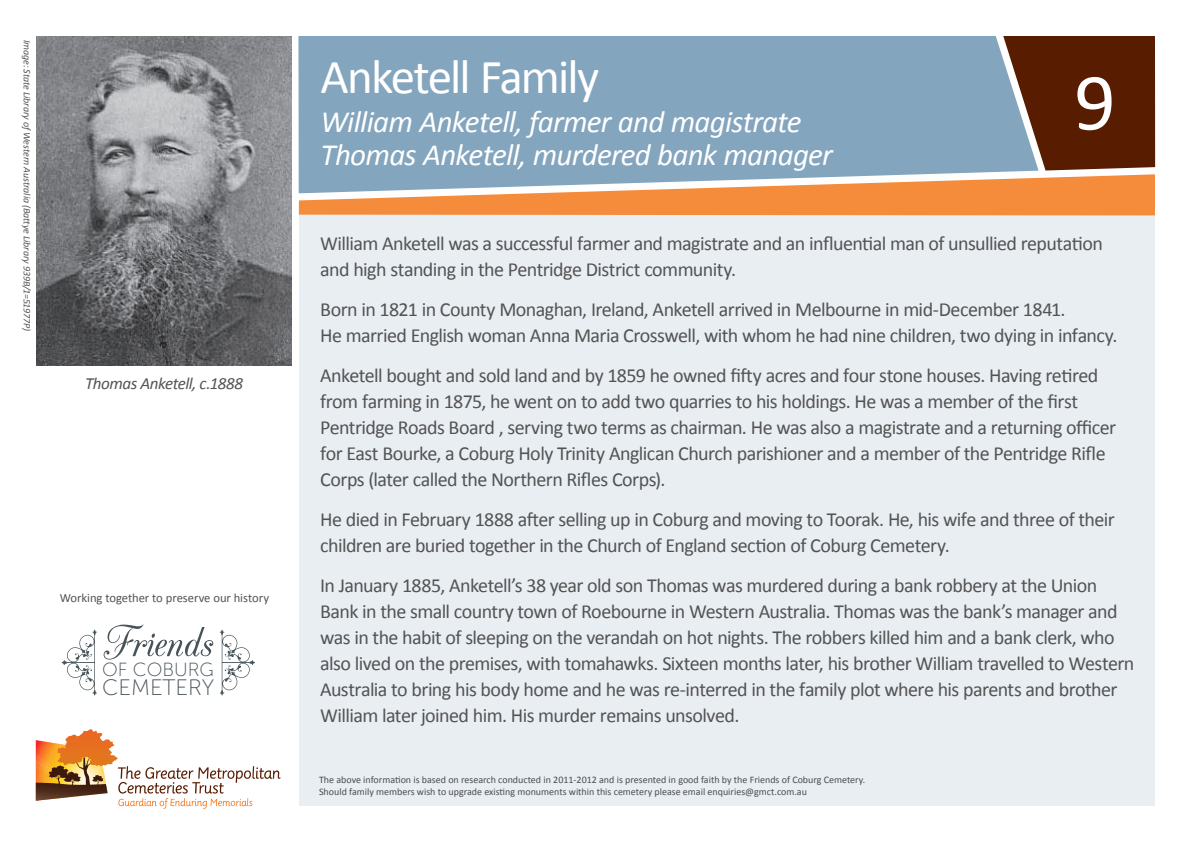
<style>
.page{position:relative;width:1191px;height:842px;background:#fff}
.page>*{position:absolute;margin:0;border:0;box-sizing:border-box;transform-origin:0 0}
.t1{font:82px "Calibri";color:#fff}
.t2{font:51.3px "CAC Champagne";letter-spacing:-.005em;color:#475359}
.t3{font:49px "Calibri";letter-spacing:-.04em;color:#fff}
.t4{font:italic 31px/33px "Calibri";letter-spacing:-.025em;color:#fff}
.t5{font:22.3px "Museo Sans 100";letter-spacing:-.005em;color:#475359}
.t6{font:20px/26px "Calibri";letter-spacing:-.03em;color:#535353}
.t7{font:19px "Museo Sans 100";color:#475359}
.t8{font:italic 17px "Calibri";letter-spacing:-.03em;color:#535353}
.t9{font:12.6px "Calibri";letter-spacing:-.005em;color:#535353}
.t10{font:10px/12px "Calibri";color:#4b4c4d}
.t11{font:italic 10px "Calibri";letter-spacing:-.01em;color:#535353}
</style>
<div class="page">
<div style="left:299px;top:201px;width:856px;height:605px;background:#e9eef3"></div>
<svg style="left:299px;top:36px;width:856px;height:179px;background:#969597"></svg>
<svg style="left:36px;top:729px;width:244px;height:80px"></svg>
<svg style="left:220px;top:629px;width:35px;height:67px"></svg>
<svg style="left:62px;top:629px;width:35px;height:67px"></svg>
<img style="left:36px;top:36px;width:255px;height:329px">
<p class="t11" style="left:34px;top:40px;width:293px;rotate:90deg">Image: State Library ofWestern Australia (Battye Library 939B/1=51977P)</p>
<p class="t8" style="left:85px;top:372px;width:160px">Thomas Anketell, c.1888</p>
<p class="t9" style="left:60px;top:590px;width:211px">Working together to preserve our history</p>
<h2 class="t2" style="left:103px;top:617px;width:111px">Friends</h2>
<p class="t7" style="left:102px;top:660px;width:113px">OF COBURG</p>
<p class="t5" style="left:102px;top:676px;width:113px">CEMETERY</p>
<h3 class="t3" style="left:320px;top:46px;width:280px">Anketell Family</h3>
<h3 class="t4" style="left:320px;top:104px;width:514px">William Anketell, farmer and magistrate<br>Thomas Anketell, murdered bank manager</h3>
<h1 class="t1" style="left:1074px;top:50px;width:43px">9</h1>
<p class="t6" style="left:320px;top:230px;width:784px">William Anketell was a successful farmer and magistrate and an influential man of unsullied reputation and high standing in the Pentridge District community.</p>
<p class="t6" style="left:320px;top:296px;width:799px">Born in 1821 in County Monaghan, Ireland, Anketell arrived in Melbourne in mid-December 1841.<br>He married English woman Anna Maria Crosswell, with whom he had nine children, two dying in infancy.</p>
<p class="t6" style="left:320px;top:362px;width:797px">Anketell bought and sold land and by 1859 he owned fifty acres and four stone houses. Having retired from farming in 1875, he went on to add two quarries to his holdings. He was a member of the first Pentridge Roads Board , serving two terms as chairman. He was also a magistrate and a returning officer for East Bourke, a Coburg Holy Trinity Anglican Church parishioner and a member of the Pentridge Rifle Corps (later called the Northern Rifles Corps).</p>
<p class="t6" style="left:320px;top:507px;width:796px">He died in February 1888 after selling up in Coburg and moving to Toorak. He, his wife and three of their children are buried together in the Church of England section of Coburg Cemetery.</p>
<p class="t6" style="left:320px;top:573px;width:815px">In January 1885, Anketell’s 38 year old son Thomas was murdered during a bank robbery at the Union Bank in the small country town of Roebourne in Western Australia. Thomas was the bank’s manager and was in the habit of sleeping on the verandah on hot nights. The robbers killed him and a bank clerk, who also lived on the premises, with tomahawks. Sixteen months later, his brother William travelled to Western Australia to bring his body home and he was re-interred in the family plot where his parents and brother William later joined him. His murder remains unsolved.</p>
<p class="t10" style="left:319px;top:773px;width:547px">The above information is based on research conducted in 2011-2012 and is presented in good faith by the Friends of Coburg Cemetery.<br>Should family members wish to upgrade existing monuments within this cemetery please email enquiries@gmct.com.au</p>
</div>
